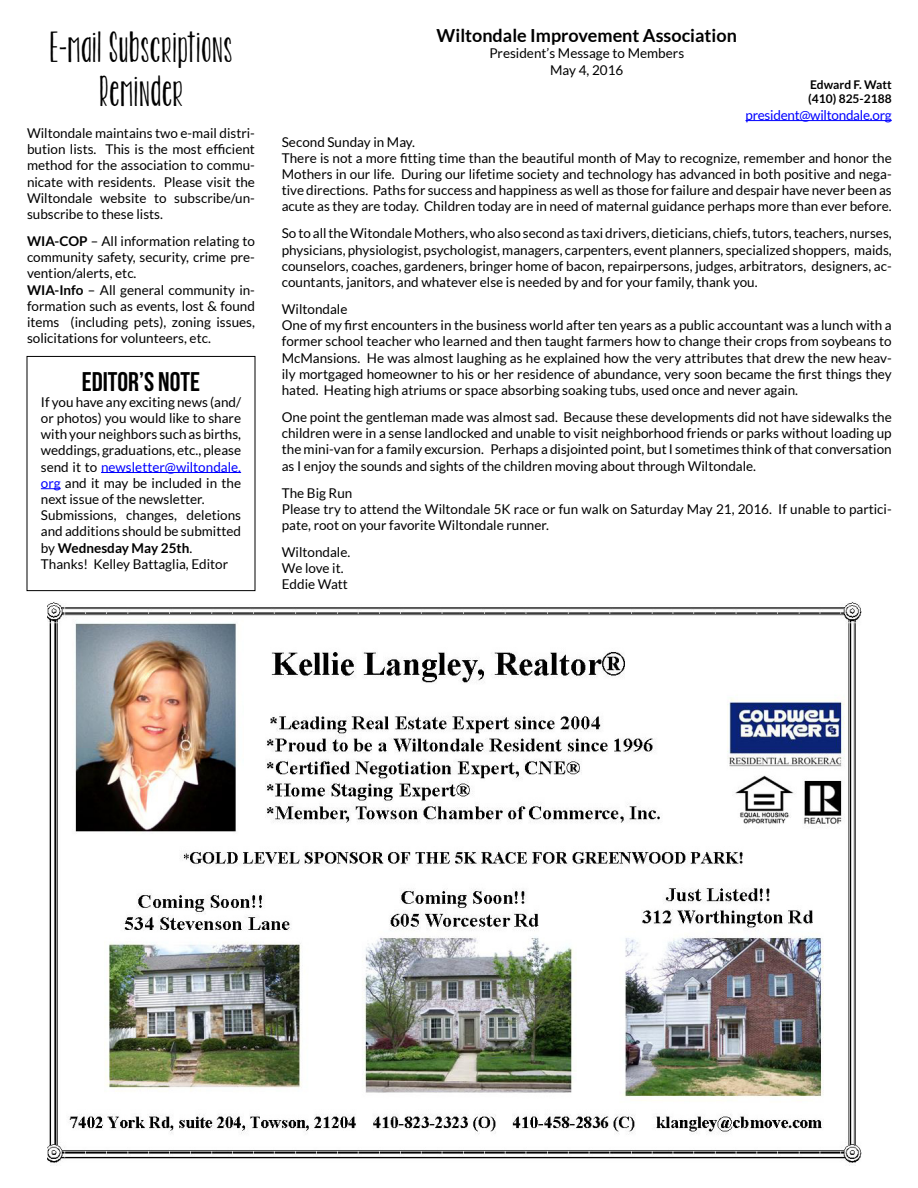
<style>
.page{position:relative;width:918px;height:1188px;background:#fff}
.page>*{position:absolute;margin:0;border:0;box-sizing:border-box;transform-origin:0 0}
.t1{font:36px/43.2px "KG Twois Better Than One";letter-spacing:.015em;color:#000;text-align:center}
.t2{font:27px "Bebas Neue";color:#000}
.t3{font:700 18px "Lato";color:#000}
.t4{font:13.5px/16.2px "Lato";color:#000}
.t5{font:13.5px "Lato";letter-spacing:-.02em;color:#00f}
.t6{font:700 12px/14.4px "Lato";color:#000}
.s1{font-weight:700}
.s2{color:#00f}
</style>
<div class="page">
<img style="left:47px;top:602px;width:815px;height:564px">
<hr style="left:101px;top:472px;width:140px;height:1px;background:#00f">
<svg style="left:41px;top:488px;width:20px;height:1px"></svg>
<div style="left:27px;top:356px;width:228px;height:235px;border:1px solid #000"></div>
<hr style="left:745px;top:120px;width:147px;height:1px;background:#00f">
<h1 class="t1" style="left:49px;top:29px;width:185px">E-mail Subscriptions<br>Reminder</h1>
<p class="t4" style="left:27px;top:126px;width:230px;text-align:justify">Wiltondale maintains two e-mail distri&shy;bution lists. This is the most efficient method for the association to commu&shy;nicate with residents. Please visit the Wiltondale website to subscribe/un&shy;subscribe to these lists.</p>
<p class="t4" style="left:27px;top:234px;width:230px"><span class="s1">WIA-COP</span> – All information relating to community safety, security, crime pre&shy;vention/alerts, etc.<br><span class="s1">WIA-Info</span> – All general community in&shy;formation such as events, lost &amp; found items (including pets), zoning issues, solicitations for volunteers, etc.</p>
<h2 class="t2" style="left:82px;top:365px;width:120px">EDITOR’S NOTE</h2>
<p class="t4" style="left:41px;top:395px;width:202px">If you have any exciting news (and/ or photos) you would like to share with your neighbors such as births, weddings, graduations, etc., please send it to <span class="s2">newsletter@wiltondale. org</span> and it may be included in the next issue of the newsletter.<br>Submissions, changes, deletions and additions should be submitted by <span class="s1">Wednesday May 25th</span>.<br>Thanks! Kelley Battaglia, Editor</p>
<h3 class="t3" style="left:437px;top:28px;width:302px">Wiltondale Improvement Association</h3>
<p class="t4" style="left:489px;top:46px;width:196px;text-align:center">President’s Message to Members<br>May 4, 2016</p>
<p class="t6" style="left:808px;top:78px;width:85px">Edward F. Watt (410) 825-2188</p>
<p class="t5" style="left:745px;top:109px;width:148px">president@wiltondale.org</p>
<p class="t4" style="left:282px;top:135px;width:611px">Second Sunday in May.<br>There is not a more fitting time than the beautiful month of May to recognize, remember and honor the Mothers in our life. During our lifetime society and technology has advanced in both positive and nega&shy;tive directions. Paths for success and happiness as well as those for failure and despair have never been as acute as they are today. Children today are in need of maternal guidance perhaps more than ever before.</p>
<p class="t4" style="left:282px;top:226px;width:611px;text-align:justify">So to all the Witondale Mothers, who also second as taxi drivers, dieticians, chiefs, tutors, teachers, nurses, physicians, physiologist, psychologist, managers, carpenters, event planners, specialized shoppers, maids, counselors, coaches, gardeners, bringer home of bacon, repairpersons, judges, arbitrators, designers, ac&shy;countants, janitors, and whatever else is needed by and for your family, thank you.</p>
<p class="t4" style="left:282px;top:302px;width:611px">Wiltondale<br>One of my first encounters in the business world after ten years as a public accountant was a lunch with a former school teacher who learned and then taught farmers how to change their crops from soybeans to McMansions. He was almost laughing as he explained how the very attributes that drew the new heav&shy;ily mortgaged homeowner to his or her residence of abundance, very soon became the first things they hated. Heating high atriums or space absorbing soaking tubs, used once and never again.</p>
<p class="t4" style="left:282px;top:410px;width:611px;text-align:justify">One point the gentleman made was almost sad. Because these developments did not have sidewalks the children were in a sense landlocked and unable to visit neighborhood friends or parks without loading up the mini-van for a family excursion. Perhaps a disjointed point, but I sometimes think of that conversation as I enjoy the sounds and sights of the children moving about through Wiltondale.</p>
<p class="t4" style="left:282px;top:486px;width:611px">The Big Run<br>Please try to attend the Wiltondale 5K race or fun walk on Saturday May 21, 2016. If unable to partici&shy;pate, root on your favorite Wiltondale runner.</p>
<p class="t4" style="left:282px;top:545px;width:70px">Wiltondale.<br>We love it.<br>Eddie Watt</p>
</div>
